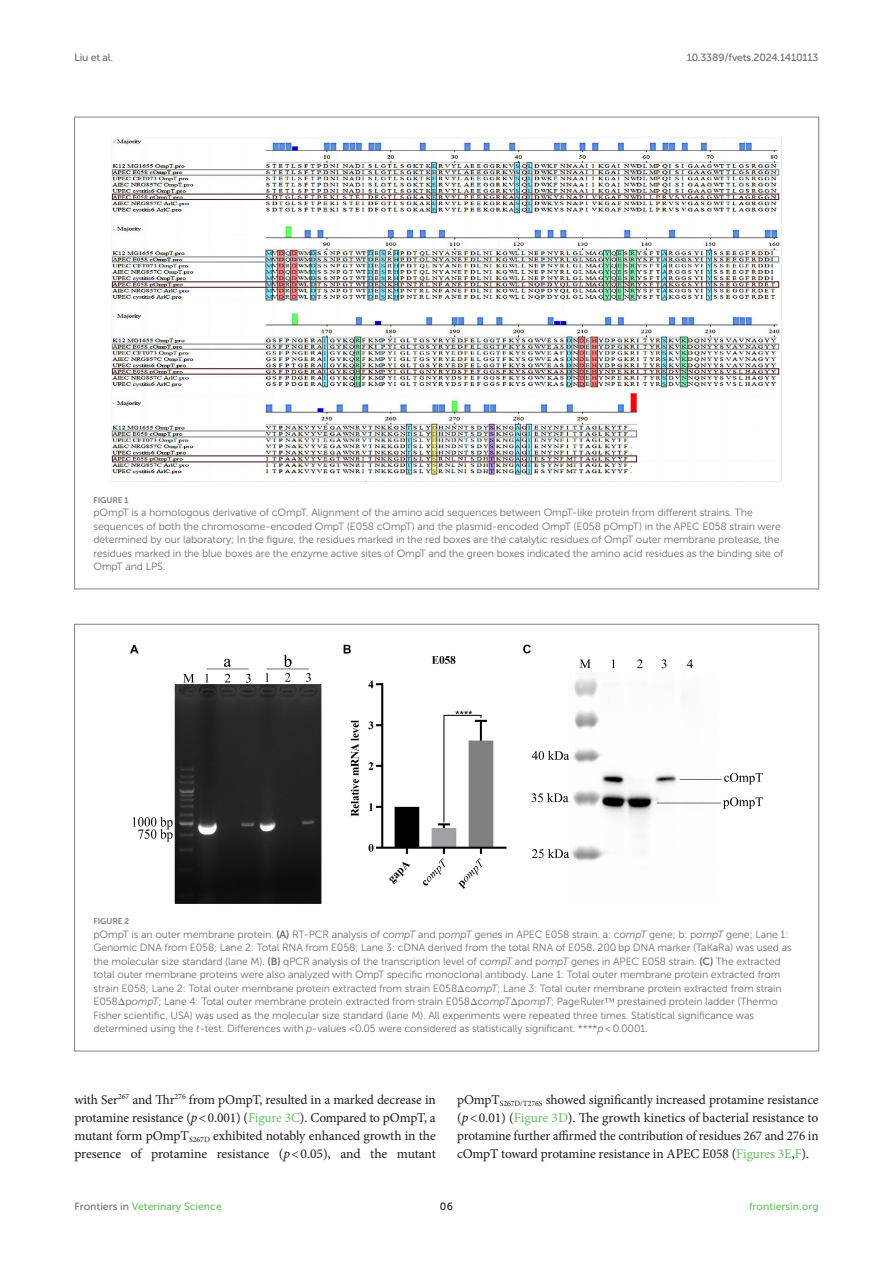
<style>
.page{position:relative;width:893px;height:1263px;background:#fff}
.page>*{position:absolute;margin:0;border:0;box-sizing:border-box;transform-origin:0 0}
.TEXT_FLUSH{font:13.5px/18px "Minion Pro";letter-spacing:-.005em;color:#1b1c1b;text-align:justify}
.FIG_LEG{font:10.5px/13.5px "Museo Sans 300";letter-spacing:-.01em;color:#706f70}
.t1{font:10.5px "Museo Sans 500";color:#65c161}
.t2{font:10.5px "Museo Sans 500";letter-spacing:-.015em;color:#706f70}
.t3{font:10.5px "Museo Sans 500";color:#1b1c1b}
.FIG_HD{font:8.25px "Museo Sans 700";letter-spacing:-.01em;color:#7e7f7f}
.s1{font-family:"Museo Sans 700"}
.s2{font-style:italic}
.s3{font-family:"STIX General"}
.s4{font-family:"STIX"}
.s5{color:#65c161}
.s6{color:#706f70}
</style>
<div class="page">
<img style="left:110px;top:137px;width:672px;height:345px">
<img style="left:130px;top:644px;width:633px;height:260px">
<p class="t2" style="left:74px;top:51px;width:40px">Liu et al.</p>
<p class="t2" style="left:687px;top:51px;width:133px">10.3389/fvets.2024.1410113</p>
<p class="FIG_HD" style="left:94px;top:495px;width:37px">FIGURE 1</p>
<p class="FIG_LEG" style="left:94px;top:506px;width:691px">pOmpT is a homologous derivative of cOmpT. Alignment of the amino acid sequences between OmpT-like protein from different strains. The sequences of both the chromosome-encoded OmpT (E058 cOmpT) and the plasmid-encoded OmpT (E058 pOmpT) in the APEC E058 strain were determined by our laboratory; In the figure, the residues marked in the red boxes are the catalytic residues of OmpT outer membrane protease, the residues marked in the blue boxes are the enzyme active sites of OmpT and the green boxes indicated the amino acid residues as the binding site of OmpT and LPS.</p>
<p class="FIG_HD" style="left:94px;top:917px;width:37px">FIGURE 2</p>
<p class="FIG_LEG" style="left:94px;top:927px;width:700px">pOmpT is an outer membrane protein. <span class="s1">(A)</span> RT-PCR analysis of c<span class="s2">ompT</span> and p<span class="s2">ompT</span> genes in APEC E058 strain. a: c<span class="s2">ompT</span> gene; b: p<span class="s2">ompT</span> gene; Lane 1:<br>Genomic DNA from E058; Lane 2: Total RNA from E058; Lane 3: cDNA derived from the total RNA of E058. 200 bp DNA marker (TaKaRa) was used as the molecular size standard (lane M). <span class="s1">(B)</span> qPCR analysis of the transcription level of c<span class="s2">ompT</span> and p<span class="s2">ompT</span> genes in APEC E058 strain. <span class="s1">(C)</span> The extracted total outer membrane proteins were also analyzed with OmpT specific monoclonal antibody. Lane 1: Total outer membrane protein extracted from strain E058; Lane 2: Total outer membrane protein extracted from strain E058<span class="s3">Δ</span>c<span class="s2">ompT</span>; Lane 3: Total outer membrane protein extracted from strain E058<span class="s3">Δ</span>p<span class="s2">ompT</span>; Lane 4: Total outer membrane protein extracted from strain E058<span class="s3">Δ</span>c<span class="s2">ompT</span><span class="s3">Δ</span>p<span class="s2">ompT</span>; PageRuler<span class="s4">™</span> prestained protein ladder (Thermo Fisher scientific, USA) was used as the molecular size standard (lane M). All experiments were repeated three times. Statistical significance was determined using the <span class="s2">t</span>-test. Differences with <span class="s2">p</span>-values &lt;0.05 were considered as statistically significant. ****<span class="s2">p</span> &lt; 0.0001.</p>
<p class="TEXT_FLUSH" style="left:74px;top:1091px;width:363px">with Ser<sup>267</sup> and Thr<sup>276</sup> from pOmpT, resulted in a marked decrease in protamine resistance (<span class="s2">p</span>&lt;0.001) (<span class="s5">Figure 3C</span>). Compared to pOmpT, a mutant form pOmpT<sub>S267D</sub> exhibited notably enhanced growth in the presence of protamine resistance (<span class="s2">p</span>&lt;0.05), and the mutant</p>
<p class="TEXT_FLUSH" style="left:457px;top:1091px;width:363px">pOmpT<sub>S267D/T276S</sub> showed significantly increased protamine resistance (<span class="s2">p</span>&lt;0.01) (<span class="s5">Figure 3D</span>). The growth kinetics of bacterial resistance to protamine further affirmed the contribution of residues 267 and 276 in cOmpT toward protamine resistance in APEC E058 (<span class="s5">Figures 3E</span>,<span class="s5">F</span>).</p>
<p class="t1" style="left:74px;top:1200px;width:149px"><span class="s6">Frontiers in</span> Veterinary Science</p>
<p class="t3" style="left:440px;top:1200px;width:15px">06</p>
<p class="t1" style="left:749px;top:1200px;width:71px">frontiersin.org</p>
</div>
